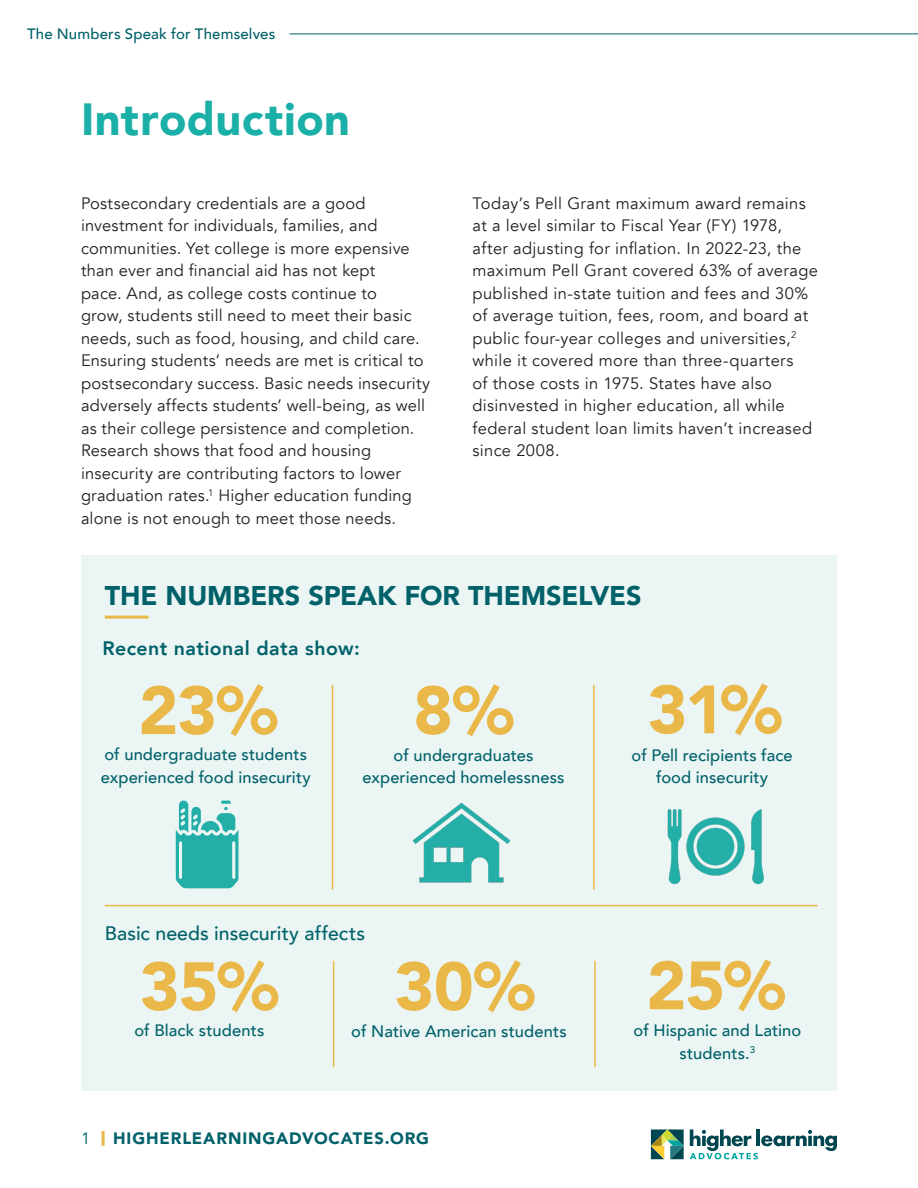
<style>
.page{position:relative;width:918px;height:1188px;background:#fff}
.page>*{position:absolute;margin:0;border:0;box-sizing:border-box;transform-origin:0 0}
.BODY_TEXT{font:900 67.5px "Avenir";letter-spacing:-.015em;color:#eab848}
.main_header{font:900 45px "Avenir";letter-spacing:.01em;color:#1aafa7}
.subheads_2{font:900 27px "Avenir";letter-spacing:-.005em;color:#006169}
.body_text{font:500 19.5px "Avenir";letter-spacing:.005em;color:#006169}
.subsubheads{font:800 19.5px "Avenir";letter-spacing:.02em;color:#006169}
.main_header-2{font:16.5px/22.5px "Avenir";letter-spacing:.01em;color:#231f20}
.body_text-2{font:16.5px/22.5px "Avenir";letter-spacing:.02em;color:#231f20}
.body_text-3{font:500 16.5px/22.5px "Avenir";letter-spacing:.005em;color:#006169}
.t1{font:900 16.5px "Avenir";letter-spacing:.055em;color:#006169}
.t2{font:16.5px "Avenir";color:#006169}
.t3{font:500 15px "Avenir";letter-spacing:.01em;color:#006169}
</style>
<div class="page">
<svg style="left:690px;top:1130px;width:147px;height:29px"></svg>
<svg style="left:651px;top:1130px;width:33px;height:29px"></svg>
<hr style="left:102px;top:1131px;width:3px;height:15px;background:#eab848">
<hr style="left:289px;top:34px;width:629px;height:1px;background:#006169">
<div style="left:81px;top:555px;width:756px;height:536px;background:#eaf5f4"></div>
<hr style="left:332px;top:685px;width:1px;height:205px;background:#eab848">
<svg style="left:176px;top:801px;width:62px;height:87px"></svg>
<hr style="left:593px;top:685px;width:2px;height:205px;background:#eab848">
<img style="left:412px;top:802px;width:99px;height:81px">
<img style="left:667px;top:809px;width:97px;height:76px">
<hr style="left:105px;top:905px;width:713px;height:1px;background:#eab848">
<hr style="left:333px;top:961px;width:1px;height:106px;background:#eab848">
<hr style="left:594px;top:961px;width:2px;height:106px;background:#eab848">
<hr style="left:105px;top:616px;width:43px;height:3px;background:#eab848">
<p class="t3" style="left:27px;top:21px;width:250px">The Numbers Speak for Themselves</p>
<p class="main_header" style="left:81px;top:81px;width:271px">Introduction</p>
<p class="main_header-2" style="left:81px;top:192px;width:351px">Postsecondary credentials are a good investment for individuals, families, and communities. Yet college is more expensive than ever and financial aid has not kept<br>pace. And, as college costs continue to<br>grow, students still need to meet their basic needs, such as food, housing, and child care.<br>Ensuring students’ needs are met is critical to postsecondary success. Basic needs insecurity adversely affects students’ well-being, as well as their college persistence and completion.<br>Research shows that food and housing insecurity are contributing factors to lower graduation rates.<sup>1</sup> Higher education funding alone is not enough to meet those needs.</p>
<p class="body_text-2" style="left:472px;top:192px;width:347px">Today’s Pell Grant maximum award remains at a level similar to Fiscal Year (FY) 1978, after adjusting for inflation. In 2022-23, the maximum Pell Grant covered 63% of average published in-state tuition and fees and 30% of average tuition, fees, room, and board at public four-year colleges and universities,<sup>2 </sup>while it covered more than three-quarters<br>of those costs in 1975. States have also disinvested in higher education, all while federal student loan limits haven’t increased since 2008.</p>
<p class="subheads_2" style="left:105px;top:573px;width:538px">THE NUMBERS SPEAK FOR THEMSELVES</p>
<p class="subsubheads" style="left:103px;top:633px;width:259px">Recent national data show:</p>
<p class="BODY_TEXT" style="left:413px;top:653px;width:102px">8%</p>
<p class="body_text-3" style="left:362px;top:765px;width:204px">experienced homelessness</p>
<p class="BODY_TEXT" style="left:138px;top:653px;width:141px">23%</p>
<p class="body_text-3" style="left:101px;top:742px;width:212px">of undergraduate students experienced food insecurity</p>
<p class="body_text-3" style="left:394px;top:743px;width:141px">of undergraduates</p>
<p class="body_text" style="left:105px;top:916px;width:262px">Basic needs insecurity affects</p>
<p class="BODY_TEXT" style="left:140px;top:929px;width:140px">35%</p>
<p class="BODY_TEXT" style="left:394px;top:929px;width:142px">30%</p>
<p class="body_text-3" style="left:134px;top:1018px;width:131px">of Black students</p>
<p class="body_text-3" style="left:351px;top:1019px;width:217px">of Native American students</p>
<p class="t2" style="left:81px;top:1129px;width:11px">1</p>
<p class="t1" style="left:113px;top:1125px;width:317px">HIGHERLEARNINGADVOCATES.ORG</p>
<p class="BODY_TEXT" style="left:648px;top:652px;width:136px">31%</p>
<p class="body_text-3" style="left:632px;top:743px;width:163px;text-align:center">of Pell recipients face food insecurity</p>
<p class="BODY_TEXT" style="left:647px;top:928px;width:140px">25%</p>
<p class="body_text-3" style="left:680px;top:1041px;width:77px">students.<sup>3</sup></p>
<p class="body_text-3" style="left:634px;top:1018px;width:169px">of Hispanic and Latino</p>
</div>
